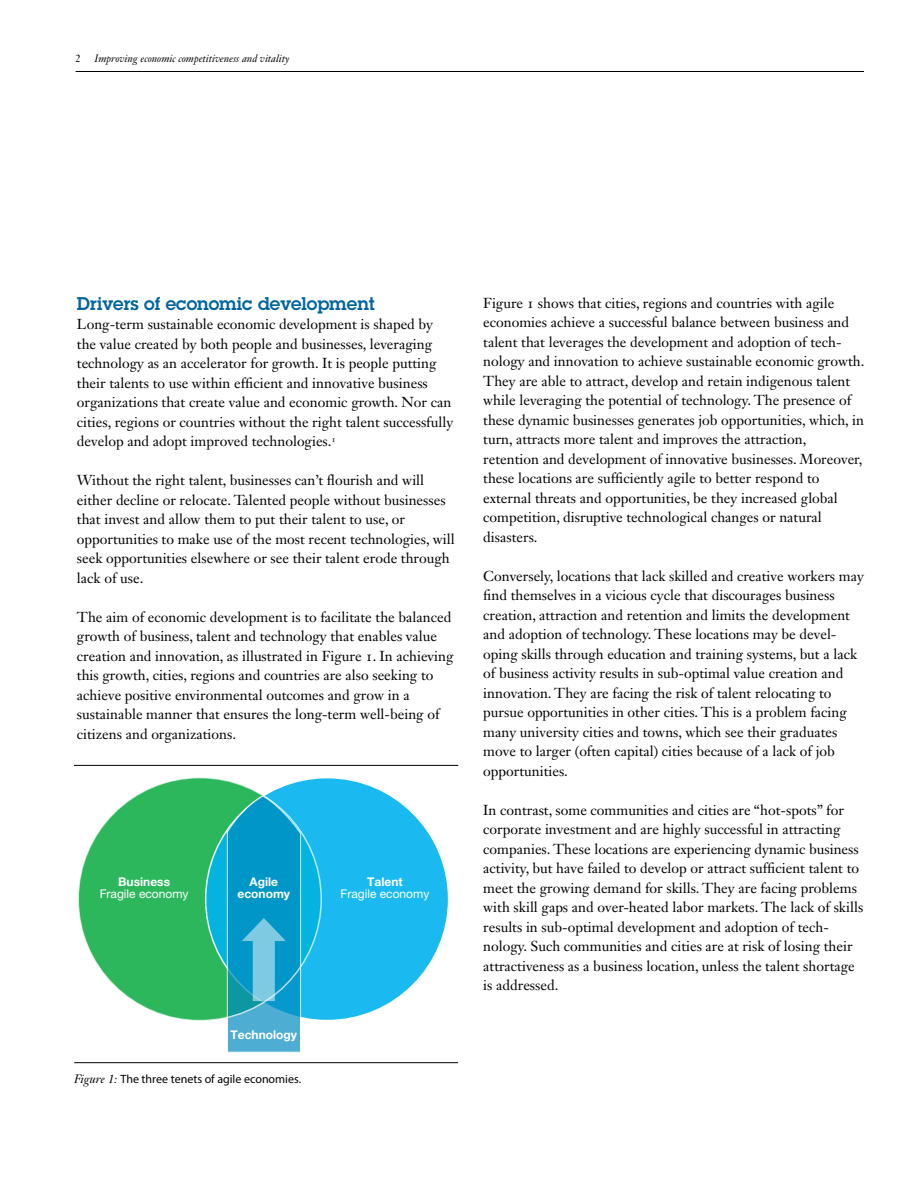
<style>
.page{position:relative;width:918px;height:1188px;background:#fff}
.page>*{position:absolute;margin:0;border:0;box-sizing:border-box;transform-origin:0 0}
.t1{font:600 18px "Lubalin Graph Std";color:#00649d}
.t2{font:14.25px/19.5px "Janson Text LT Std";color:#000}
.t3{font:12px "Myriad Pro";color:#000}
.t4{font:700 12px/12px "Helvetica Neue LT Std";color:#fff;text-align:center}
.t5{font:12px "Helvetica Neue LT Std";color:#fff}
.t6{font:italic 10.5px "Janson Text LT Std";color:#000}
.t7{font:10.5px "Janson Text LT Std";color:#000}
.s1{font-family:"Janson Text LT Std";font-style:italic}
</style>
<div class="page">
<hr style="left:76px;top:71px;width:788px;height:1px;background:#000">
<div style="left:78px;top:778px;width:243px;height:243px;background:#2db75d;border-radius:50%"></div>
<svg style="left:206px;top:778px;width:243px;height:243px;background:#1cbaee"></svg>
<hr style="left:74px;top:765px;width:384px;height:1px;background:#000">
<hr style="left:74px;top:1062px;width:384px;height:1px;background:#000">
<svg style="left:227px;top:796px;width:74px;height:256px;background:#23a4ca"></svg>
<p class="t7" style="left:76px;top:52px;width:7px">2</p>
<p class="t6" style="left:95px;top:52px;width:196px">Improving economic competitiveness and vitality</p>
<p class="t1" style="left:77px;top:292px;width:300px">Drivers of economic development</p>
<p class="t2" style="left:77px;top:315px;width:378px">Long-term sustainable economic development is shaped by the value created by both people and businesses, leveraging technology as an accelerator for growth. It is people putting their talents to use within efficient and innovative business organizations that create value and economic growth. Nor can cities, regions or countries without the right talent successfully develop and adopt improved technologies.<sup>1</sup></p>
<p class="t2" style="left:77px;top:471px;width:379px">Without the right talent, businesses can’t flourish and will either decline or relocate. Talented people without businesses that invest and allow them to put their talent to use, or opportunities to make use of the most recent technologies, will seek opportunities elsewhere or see their talent erode through lack of use.</p>
<p class="t2" style="left:77px;top:607px;width:378px">The aim of economic development is to facilitate the balanced growth of business, talent and technology that enables value creation and innovation, as illustrated in Figure 1. In achieving this growth, cities, regions and countries are also seeking to achieve positive environmental outcomes and grow in a sustainable manner that ensures the long-term well-being of citizens and organizations.</p>
<p class="t4" style="left:118px;top:875px;width:53px">Business</p>
<p class="t5" style="left:100px;top:886px;width:90px">Fragile economy</p>
<p class="t4" style="left:237px;top:875px;width:54px">Agile economy</p>
<p class="t4" style="left:367px;top:875px;width:37px">Talent</p>
<p class="t5" style="left:341px;top:886px;width:90px">Fragile economy</p>
<p class="t4" style="left:230px;top:1029px;width:68px">Technology</p>
<p class="t3" style="left:74px;top:1072px;width:229px"><span class="s1">Figure 1:</span> The three tenets of agile economies.</p>
<p class="t2" style="left:483px;top:293px;width:383px">Figure 1 shows that cities, regions and countries with agile economies achieve a successful balance between business and talent that leverages the development and adoption of tech&shy;nology and innovation to achieve sustainable economic growth.<br>They are able to attract, develop and retain indigenous talent while leveraging the potential of technology. The presence of these dynamic businesses generates job opportunities, which, in turn, attracts more talent and improves the attraction, retention and development of innovative businesses. Moreover, these locations are sufficiently agile to better respond to external threats and opportunities, be they increased global competition, disruptive technological changes or natural disasters.</p>
<p class="t2" style="left:483px;top:566px;width:382px">Conversely, locations that lack skilled and creative workers may find themselves in a vicious cycle that discourages business creation, attraction and retention and limits the development and adoption of technology. These locations may be devel&shy;oping skills through education and training systems, but a lack of business activity results in sub-optimal value creation and innovation. They are facing the risk of talent relocating to pursue opportunities in other cities. This is a problem facing many university cities and towns, which see their graduates move to larger (often capital) cities because of a lack of job opportunities.</p>
<p class="t2" style="left:483px;top:800px;width:381px">In contrast, some communities and cities are “hot-spots” for corporate investment and are highly successful in attracting companies. These locations are experiencing dynamic business activity, but have failed to develop or attract sufficient talent to meet the growing demand for skills. They are facing problems with skill gaps and over-heated labor markets. The lack of skills results in sub-optimal development and adoption of tech&shy;nology. Such communities and cities are at risk of losing their attractiveness as a business location, unless the talent shortage is addressed.</p>
</div>
